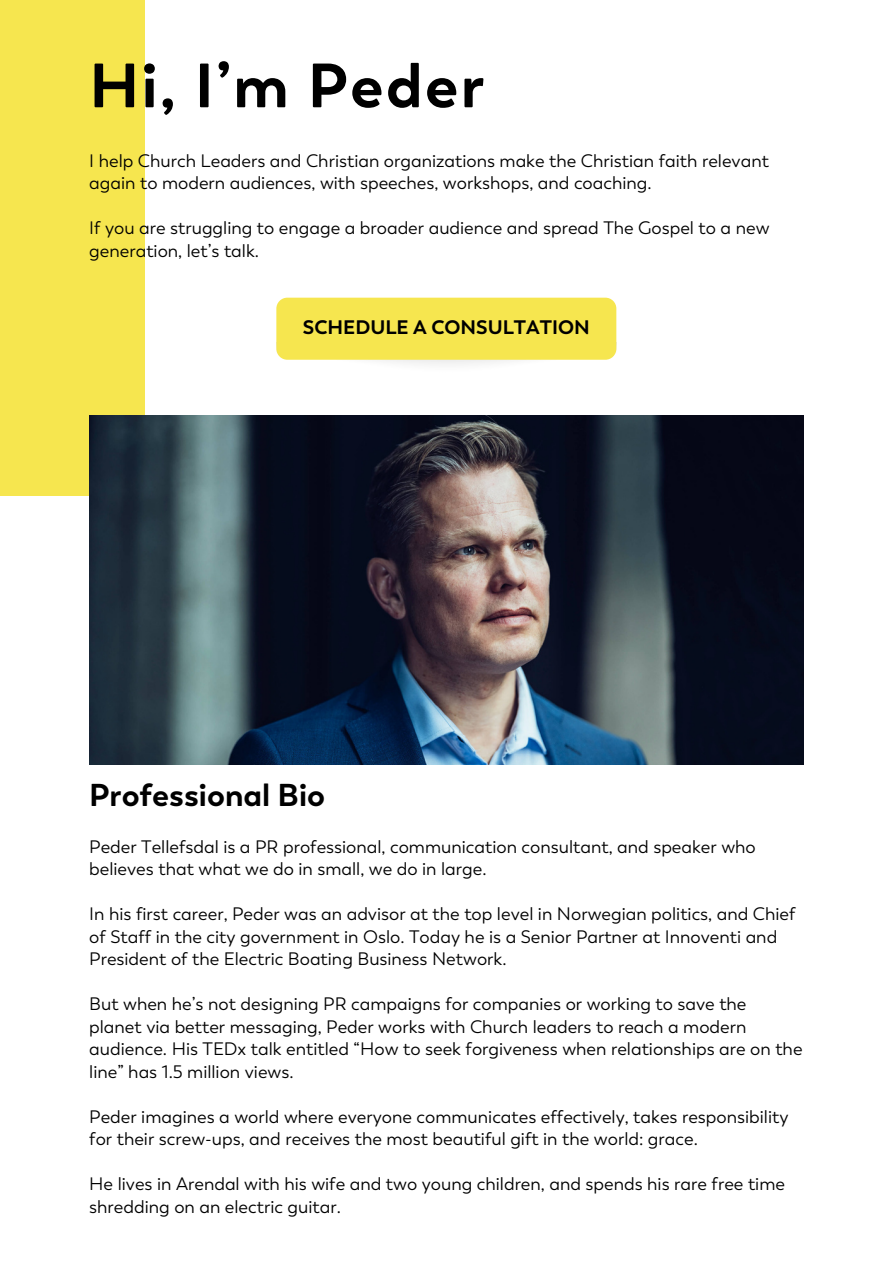
<style>
.page{position:relative;width:893px;height:1264px;background:#fff}
.page>*{position:absolute;margin:0;border:0;box-sizing:border-box;transform-origin:0 0}
.t1{font:700 62.1px "Boston";letter-spacing:.035em;color:#000}
.t2{font:700 31.5px "Boston";color:#000}
.t3{font:700 19.5px "Boston";color:#000}
.t4{font:18px/22.5px "Boston";color:#000}
</style>
<div class="page">
<div style="left:0;top:0;width:144px;height:496px;background:#f6e64f"></div>
<img style="left:89px;top:415px;width:714px;height:349px">
<div style="left:276px;top:298px;width:340px;height:62px;background:#f6e64f;border-radius:11px"></div>
<p class="t1" style="left:89px;top:45px;width:396px">Hi, I’m Peder</p>
<p class="t4" style="left:89px;top:149px;width:681px">I help Church Leaders and Christian organizations make the Christian faith relevant again to modern audiences, with speeches, workshops, and coaching.</p>
<p class="t4" style="left:89px;top:217px;width:681px">If you are struggling to engage a broader audience and spread The Gospel to a new generation, let’s talk.</p>
<p class="t3" style="left:303px;top:315px;width:288px">SCHEDULE A CONSULTATION</p>
<p class="t2" style="left:89px;top:774px;width:237px">Professional Bio</p>
<p class="t4" style="left:89px;top:835px;width:668px">Peder Tellefsdal is a PR professional, communication consultant, and speaker who believes that what we do in small, we do in large.</p>
<p class="t4" style="left:89px;top:902px;width:707px">In his first career, Peder was an advisor at the top level in Norwegian politics, and Chief of Staff in the city government in Oslo. Today he is a Senior Partner at Innoventi and<br>President of the Electric Boating Business Network.</p>
<p class="t4" style="left:89px;top:992px;width:714px">But when he’s not designing PR campaigns for companies or working to save the planet via better messaging, Peder works with Church leaders to reach a modern audience. His TEDx talk entitled “How to seek forgiveness when relationships are on the line” has 1.5 million views.</p>
<p class="t4" style="left:89px;top:1105px;width:700px">Peder imagines a world where everyone communicates effectively, takes responsibility for their screw-ups, and receives the most beautiful gift in the world: grace.</p>
<p class="t4" style="left:89px;top:1172px;width:697px">He lives in Arendal with his wife and two young children, and spends his rare free time shredding on an electric guitar.</p>
</div>
